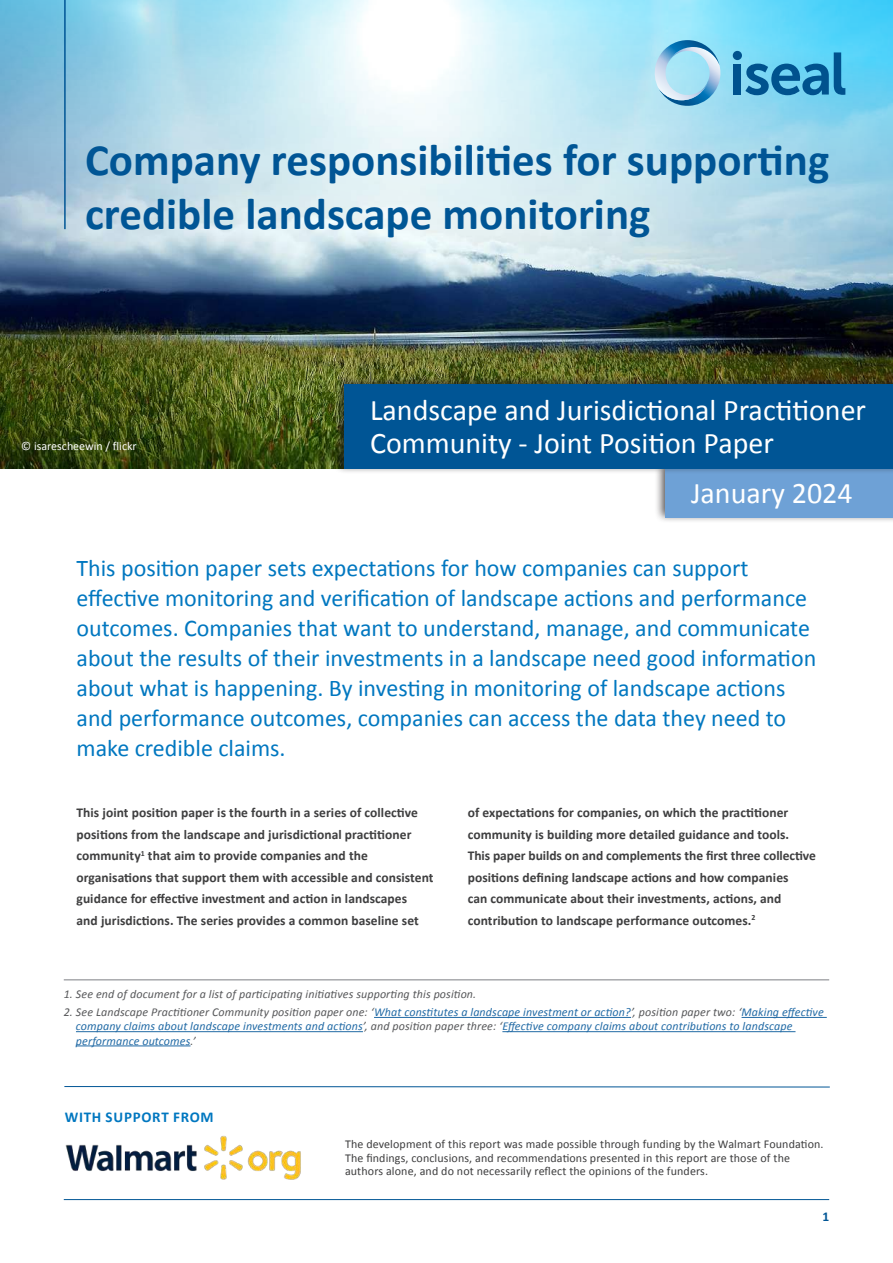
<style>
.page{position:relative;width:893px;height:1263px;background:#fff}
.page>*{position:absolute;margin:0;border:0;box-sizing:border-box;transform-origin:0 0}
.t1{font:700 45px/54px "Calibri";color:#005595}
.t2{font:30px "Calibri";color:#fff}
.t3{font:24px/30px "Calibri";color:#0077c0}
.t4{font:700 15px "Calibri";letter-spacing:.05em;color:#0077c0}
.t5{font:700 13.5px/21.6px "Calibri";letter-spacing:.005em;color:#3e3e3f}
.t6{font:700 13.5px "Calibri";color:#005595}
.t7{font:italic 12px/14.2px "Calibri";letter-spacing:.01em;color:#216aa5}
.t8{font:12px/13.5px "Calibri";letter-spacing:.01em;color:#3e3e3f}
.t9{font:italic 12px "Calibri";letter-spacing:.01em;color:#57585a}
.t10{font:12px "Calibri";color:#fff}
.s1{color:#57585a}
</style>
<div class="page">
<hr style="left:64px;top:1199px;width:765px;height:1px;background:#005595">
<img style="left:0;top:0;width:893px;height:469px">
<div style="left:654px;top:458px;width:239px;height:65px;background:#231f20;opacity:.75"></div>
<div style="left:665px;top:469px;width:228px;height:49px;background:#6ea1d6"></div>
<hr style="left:64px;top:0;width:2px;height:229px;background:#005595">
<div style="left:333px;top:374px;width:560px;height:100px;background:#231f20;opacity:.75"></div>
<div style="left:344px;top:385px;width:549px;height:84px;background:#005595"></div>
<svg style="left:654px;top:40px;width:67px;height:67px;background:#96cee7"></svg>
<div style="left:733px;top:64px;width:8px;height:31px;background:#00528e"></div>
<svg style="left:745px;top:52px;width:100px;height:43px;background:#3f9dc9"></svg>
<div style="left:733px;top:51px;width:9px;height:9px;background:#00528e;border-radius:50%"></div>
<svg style="left:64px;top:1086px;width:766px;height:2px;background:#7fa9c9"></svg>
<img style="left:65px;top:1135px;width:236px;height:45px">
<hr style="left:64px;top:979px;width:765px;height:1px;background:#a8a9ad">
<hr style="left:374px;top:1017px;width:257px;height:1px;background:#216aa5">
<hr style="left:741px;top:1017px;width:86px;height:1px;background:#216aa5">
<hr style="left:76px;top:1031px;width:287px;height:1px;background:#216aa5">
<hr style="left:502px;top:1031px;width:293px;height:1px;background:#216aa5">
<hr style="left:76px;top:1045px;width:115px;height:1px;background:#216aa5">
<h1 class="t1" style="left:85px;top:132px;width:746px">Company responsibilities for supporting credible landscape monitoring</h1>
<h2 class="t2" style="left:370px;top:389px;width:498px">Landscape and Jurisdictional Practitioner</h2>
<p class="t10" style="left:21px;top:438px;width:117px">© isarescheewin / flickr</p>
<h2 class="t2" style="left:370px;top:422px;width:405px">Community - Joint Position Paper</h2>
<h2 class="t2" style="left:691px;top:472px;width:163px">January 2024</h2>
<p class="t3" style="left:77px;top:552px;width:741px">This position paper sets expectations for how companies can support effective monitoring and verification of landscape actions and performance outcomes. Companies that want to understand, manage, and communicate about the results of their investments in a landscape need good information about what is happening. By investing in monitoring of landscape actions and performance outcomes, companies can access the data they need to make credible claims.</p>
<p class="t5" style="left:77px;top:801px;width:359px">This joint position paper is the fourth in a series of collective positions from the landscape and jurisdictional practitioner community<sup>1</sup> that aim to provide companies and the organisations that support them with accessible and consistent guidance for effective investment and action in landscapes<br>and jurisdictions. The series provides a common baseline set</p>
<p class="t5" style="left:468px;top:801px;width:350px">of expectations for companies, on which the practitioner community is building more detailed guidance and tools.<br>This paper builds on and complements the first three collective positions defining landscape actions and how companies<br>can communicate about their investments, actions, and contribution to landscape performance outcomes.<sup>2</sup></p>
<p class="t9" style="left:64px;top:985px;width:414px">1. See end of document for a list of participating initiatives supporting this position.</p>
<p class="t7" style="left:76px;top:1004px;width:749px;text-indent:-12px"><span class="s1">2. See Landscape Practitioner Community position paper one: ‘</span>What constitutes a landscape investment or action?<span class="s1">’, position paper two: ‘</span>Making effective company claims about landscape investments and actions<span class="s1">’, and position paper three: ‘</span>Effective company claims about contributions to landscape performance outcomes<span class="s1">.’</span></p>
<p class="t4" style="left:65px;top:1106px;width:151px">WITH SUPPORT FROM</p>
<p class="t8" style="left:345px;top:1137px;width:480px">The development of this report was made possible through funding by the Walmart Foundation.<br>The findings, conclusions, and recommendations presented in this report are those of the authors alone, and do not necessarily reflect the opinions of the funders.</p>
<p class="t6" style="left:822px;top:1207px;width:8px">1</p>
</div>
